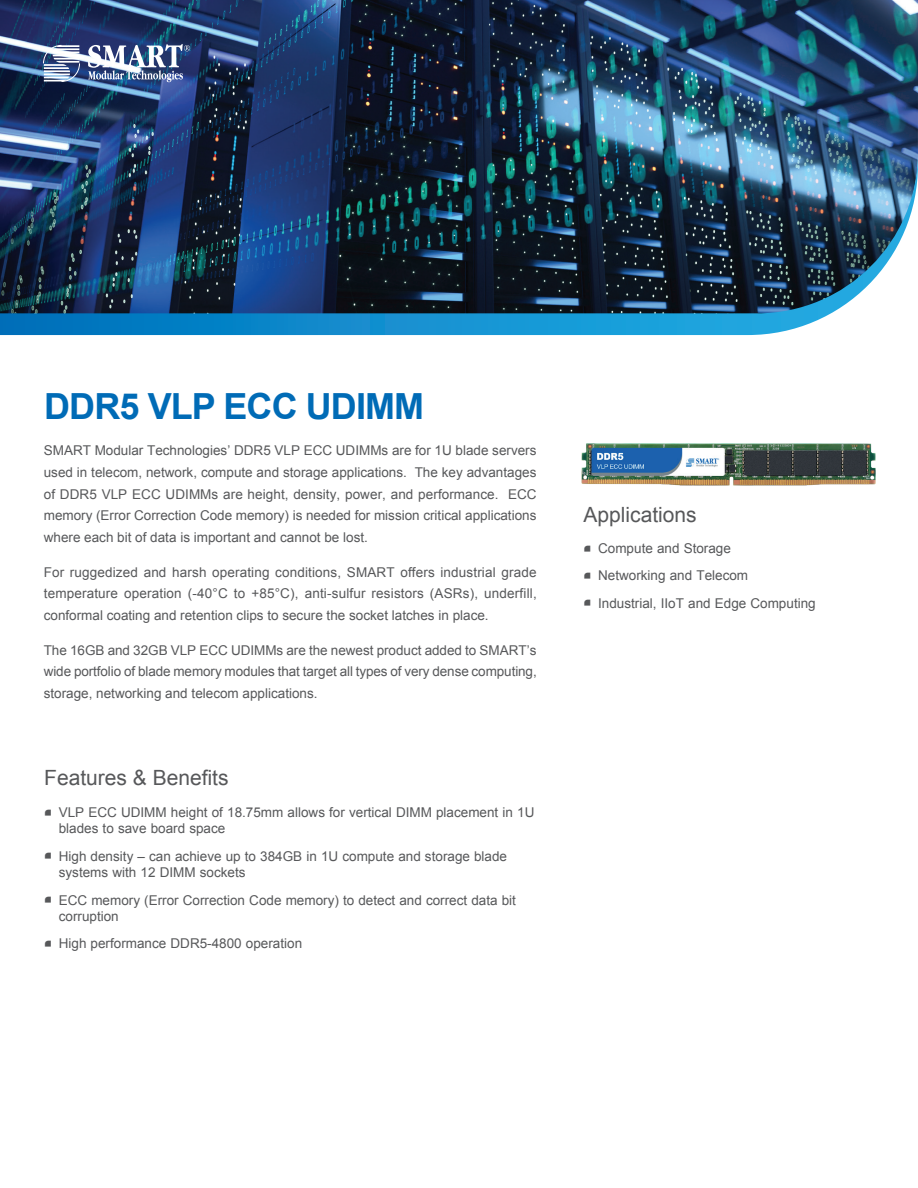
<style>
.page{position:relative;width:918px;height:1188px;background:#fff}
.page>*{position:absolute;margin:0;border:0;box-sizing:border-box;transform-origin:0 0}
.t1{font:700 36px "Arial";letter-spacing:-.025em;color:#006bb6}
.t2{font:21px "Arial";color:#57585a}
.t3{font:13.5px/21.8px "Arial";color:#57585a;text-align:justify}
.s1{font-family:"My Font";font-size:24px}
</style>
<div class="page">
<img style="left:0;top:0;width:918px;height:69px">
<svg style="left:88px;top:44px;width:102px;height:25px"></svg>
<svg style="left:43px;top:45px;width:37px;height:24px"></svg>
<img style="left:0;top:69px;width:918px;height:267px">
<img style="left:0;top:153px;width:918px;height:182px">
<img style="left:581px;top:443px;width:295px;height:43px">
<h1 class="t1" style="left:44px;top:382px;width:382px">DDR5 VLP ECC UDIMM</h1>
<p class="t3" style="left:44px;top:440px;width:494px">SMART Modular Technologies’ DDR5 VLP ECC UDIMMs are for 1U blade servers used in telecom, network, compute and storage applications. The key advantages of DDR5 VLP ECC UDIMMs are height, density, power, and performance. ECC memory (Error Correction Code memory) is needed for mission critical applications where each bit of data is important and cannot be lost.</p>
<p class="t3" style="left:44px;top:561px;width:494px">For ruggedized and harsh operating conditions, SMART offers industrial grade temperature operation (-40°C to +85°C), anti-sulfur resistors (ASRs), underfill, conformal coating and retention clips to secure the socket latches in place.</p>
<p class="t3" style="left:44px;top:639px;width:495px">The 16GB and 32GB VLP ECC UDIMMs are the newest product added to SMART’s wide portfolio of blade memory modules that target all types of very dense computing, storage, networking and telecom applications.</p>
<h2 class="t2" style="left:44px;top:764px;width:186px">Features &amp; Benefits</h2>
<p class="t3" style="left:59px;top:804px;width:477px;line-height:16.5px;text-indent:-15px"><span class="s1">•</span> VLP ECC UDIMM height of 18.75mm allows for vertical DIMM placement in 1U blades to save board space</p>
<p class="t3" style="left:59px;top:848px;width:450px;line-height:16.5px;text-indent:-15px"><span class="s1">•</span> High density – can achieve up to 384GB in 1U compute and storage blade systems with 12 DIMM sockets</p>
<p class="t3" style="left:59px;top:892px;width:459px;line-height:16.5px;text-indent:-15px"><span class="s1">•</span> ECC memory (Error Correction Code memory) to detect and correct data bit corruption</p>
<p class="t3" style="left:44px;top:933px;width:260px"><span class="s1">•</span> High performance DDR5-4800 operation</p>
<h2 class="t2" style="left:584px;top:501px;width:115px">Applications</h2>
<p class="t3" style="left:583px;top:538px;width:149px"><span class="s1">•</span> Compute and Storage</p>
<p class="t3" style="left:583px;top:565px;width:167px"><span class="s1">•</span> Networking and Telecom</p>
<p class="t3" style="left:583px;top:592px;width:234px"><span class="s1">•</span> Industrial, IIoT and Edge Computing</p>
</div>
